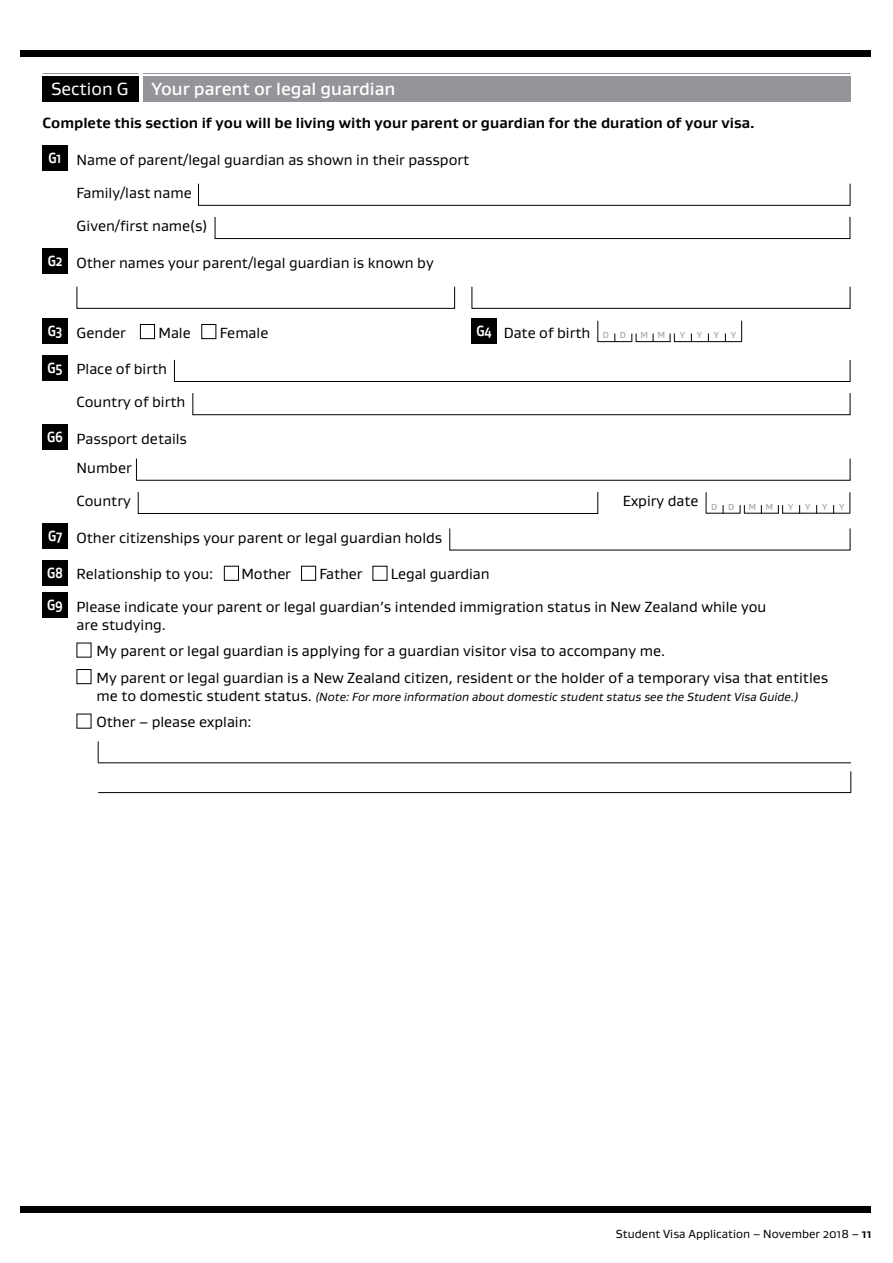
<style>
.page{position:relative;width:893px;height:1263px;background:#fff}
.page>*{position:absolute;margin:0;border:0;box-sizing:border-box;transform-origin:0 0}
.t1{font:500 18px "Gustan";color:#fff}
.t2{font:18px "Gustan";color:#fff}
.t3{font:15px/26.5px "Gustan";color:#000}
.t4{font:700 15px "Gustan";color:#000}
.t5{font:700 15px "Gustan";color:#fff;scale:.8 1}
.t6{font:italic 12px "Gustan";color:#000}
.t7{font:12px "Gustan";color:#000}
.t8{font:500 9px "Gustan";color:#a7a9ac}
.s1{font-weight:700;color:#fff}
.s2{font-weight:500;font-size:9px;color:#a7a9ac}
.s3{font-style:normal;font-size:15px}
.s4{font-weight:700}
</style>
<div class="page">
<div style="left:20px;top:50px;width:850px;height:7px;background:#000"></div>
<div style="left:20px;top:1206px;width:850px;height:7px;background:#000"></div>
<div style="left:43px;top:77px;width:96px;height:25px;background:#000"></div>
<hr style="left:43px;top:73px;width:96px;height:1px;background:#939598">
<div style="left:143px;top:77px;width:707px;height:25px;background:#939598"></div>
<hr style="left:143px;top:73px;width:707px;height:1px;background:#939598">
<div style="left:43px;top:146px;width:25px;height:25px;background:#000"></div>
<svg style="left:198px;top:183px;width:653px;height:23px"></svg>
<svg style="left:214px;top:216px;width:637px;height:23px"></svg>
<div style="left:43px;top:249px;width:25px;height:25px;background:#000"></div>
<svg style="left:76px;top:286px;width:379px;height:23px"></svg>
<svg style="left:471px;top:286px;width:380px;height:23px"></svg>
<div style="left:43px;top:318px;width:25px;height:25px;background:#000"></div>
<div style="left:140px;top:324px;width:15px;height:15px;border:1px solid #000"></div>
<div style="left:201px;top:324px;width:15px;height:15px;border:1px solid #000"></div>
<div style="left:472px;top:318px;width:25px;height:25px;background:#000"></div>
<svg style="left:597px;top:321px;width:1px;height:21px"></svg>
<svg style="left:741px;top:321px;width:1px;height:21px"></svg>
<svg style="left:631px;top:333px;width:6px;height:9px"></svg>
<svg style="left:670px;top:333px;width:5px;height:9px"></svg>
<hr style="left:598px;top:341px;width:34px;height:1px;background:#000">
<hr style="left:636px;top:341px;width:34px;height:1px;background:#000">
<hr style="left:674px;top:341px;width:67px;height:1px;background:#000">
<div style="left:43px;top:355px;width:25px;height:25px;background:#000"></div>
<svg style="left:174px;top:359px;width:677px;height:23px"></svg>
<svg style="left:192px;top:393px;width:659px;height:22px"></svg>
<div style="left:43px;top:425px;width:25px;height:25px;background:#000"></div>
<svg style="left:136px;top:458px;width:715px;height:23px"></svg>
<svg style="left:137px;top:491px;width:462px;height:23px"></svg>
<svg style="left:706px;top:492px;width:1px;height:21px"></svg>
<svg style="left:849px;top:492px;width:1px;height:21px"></svg>
<svg style="left:740px;top:505px;width:5px;height:9px"></svg>
<svg style="left:778px;top:505px;width:5px;height:8px"></svg>
<hr style="left:706px;top:513px;width:34px;height:1px;background:#000">
<hr style="left:744px;top:513px;width:35px;height:1px;background:#000">
<hr style="left:782px;top:513px;width:68px;height:1px;background:#000">
<div style="left:43px;top:524px;width:25px;height:25px;background:#000"></div>
<svg style="left:449px;top:528px;width:402px;height:23px"></svg>
<div style="left:43px;top:560px;width:25px;height:25px;background:#000"></div>
<div style="left:224px;top:566px;width:15px;height:15px;border:1px solid #000"></div>
<div style="left:301px;top:566px;width:15px;height:15px;border:1px solid #000"></div>
<div style="left:373px;top:566px;width:14px;height:15px;border:1px solid #000"></div>
<div style="left:43px;top:592px;width:25px;height:25px;background:#000"></div>
<div style="left:77px;top:669px;width:14px;height:15px;border:1px solid #000"></div>
<svg style="left:98px;top:741px;width:1px;height:21px"></svg>
<hr style="left:98px;top:762px;width:753px;height:1px;background:#000">
<svg style="left:850px;top:771px;width:1px;height:21px"></svg>
<hr style="left:98px;top:792px;width:753px;height:1px;background:#000">
<p class="t2" style="left:51px;top:77px;width:79px">Section G</p>
<p class="t1" style="left:151px;top:77px;width:246px">Your parent or legal guardian</p>
<p class="t4" style="left:43px;top:113px;width:714px">Complete this section if you will be living with your parent or guardian for the duration of your visa.</p>
<p class="t3" style="left:49px;top:146px;width:422px"><span class="s1">G1</span> Name of parent/legal guardian as shown in their passport</p>
<p class="t3" style="left:77px;top:179px;width:117px">Family/last name</p>
<p class="t3" style="left:77px;top:212px;width:133px">Given/first name(s)</p>
<p class="t3" style="left:48px;top:249px;width:388px"><span class="s1">G2</span> Other names your parent/legal guardian is known by</p>
<p class="t3" style="left:48px;top:319px;width:80px"><span class="s1">G3</span> Gender</p>
<p class="t3" style="left:158px;top:319px;width:34px">Male</p>
<p class="t3" style="left:220px;top:319px;width:50px">Female</p>
<p class="t5" style="left:477px;top:321px;width:20px">G4</p>
<p class="t3" style="left:504px;top:319px;width:124px">Date of birth <span class="s2">D D</span></p>
<p class="t8" style="left:640px;top:329px;width:26px">M M</p>
<p class="t8" style="left:680px;top:329px;width:7px">Y</p>
<p class="t8" style="left:697px;top:329px;width:7px">Y</p>
<p class="t8" style="left:714px;top:329px;width:7px">Y</p>
<p class="t8" style="left:731px;top:329px;width:7px">Y</p>
<p class="t3" style="left:48px;top:355px;width:121px"><span class="s1">G5</span> Place of birth</p>
<p class="t3" style="left:77px;top:388px;width:110px">Country of birth</p>
<p class="t3" style="left:77px;top:424px;width:112px;line-height:29px;text-indent:-29px"><span class="s1">G6</span> Passport details<br>Number</p>
<p class="t3" style="left:77px;top:487px;width:56px">Country</p>
<p class="t3" style="left:623px;top:487px;width:77px">Expiry date</p>
<p class="t8" style="left:711px;top:501px;width:25px">D D</p>
<p class="t8" style="left:749px;top:501px;width:26px">M M</p>
<p class="t8" style="left:788px;top:501px;width:7px">Y</p>
<p class="t8" style="left:805px;top:501px;width:7px">Y</p>
<p class="t8" style="left:822px;top:501px;width:7px">Y</p>
<p class="t8" style="left:839px;top:501px;width:7px">Y</p>
<p class="t3" style="left:48px;top:524px;width:396px"><span class="s1">G7</span> Other citizenships your parent or legal guardian holds</p>
<p class="t3" style="left:47px;top:560px;width:168px"><span class="s1">G8</span> Relationship to you:</p>
<p class="t3" style="left:241px;top:560px;width:51px">Mother</p>
<p class="t3" style="left:319px;top:560px;width:45px">Father</p>
<p class="t3" style="left:47px;top:557px;width:721px;line-height:32.2px;text-indent:344px">Legal guardian<br><span class="s1">G9</span> Please indicate your parent or legal guardian’s intended immigration status in New Zealand while you</p>
<p class="t3" style="left:97px;top:611px;width:733px;text-indent:-20px">are studying.<br>My parent or legal guardian is applying for a guardian visitor visa to accompany me.<br>My parent or legal guardian is a New Zealand citizen, resident or the holder of a temporary visa that entitles</p>
<p class="t6" style="left:97px;top:689px;width:703px"><span class="s3">me to domestic student status.</span> (Note: For more information about domestic student status see the Student Visa Guide.)</p>
<p class="t3" style="left:97px;top:708px;width:157px">Other – please explain:</p>
<p class="t7" style="left:616px;top:1226px;width:257px">Student Visa Application – November 2018 – <span class="s4">11</span></p>
</div>
